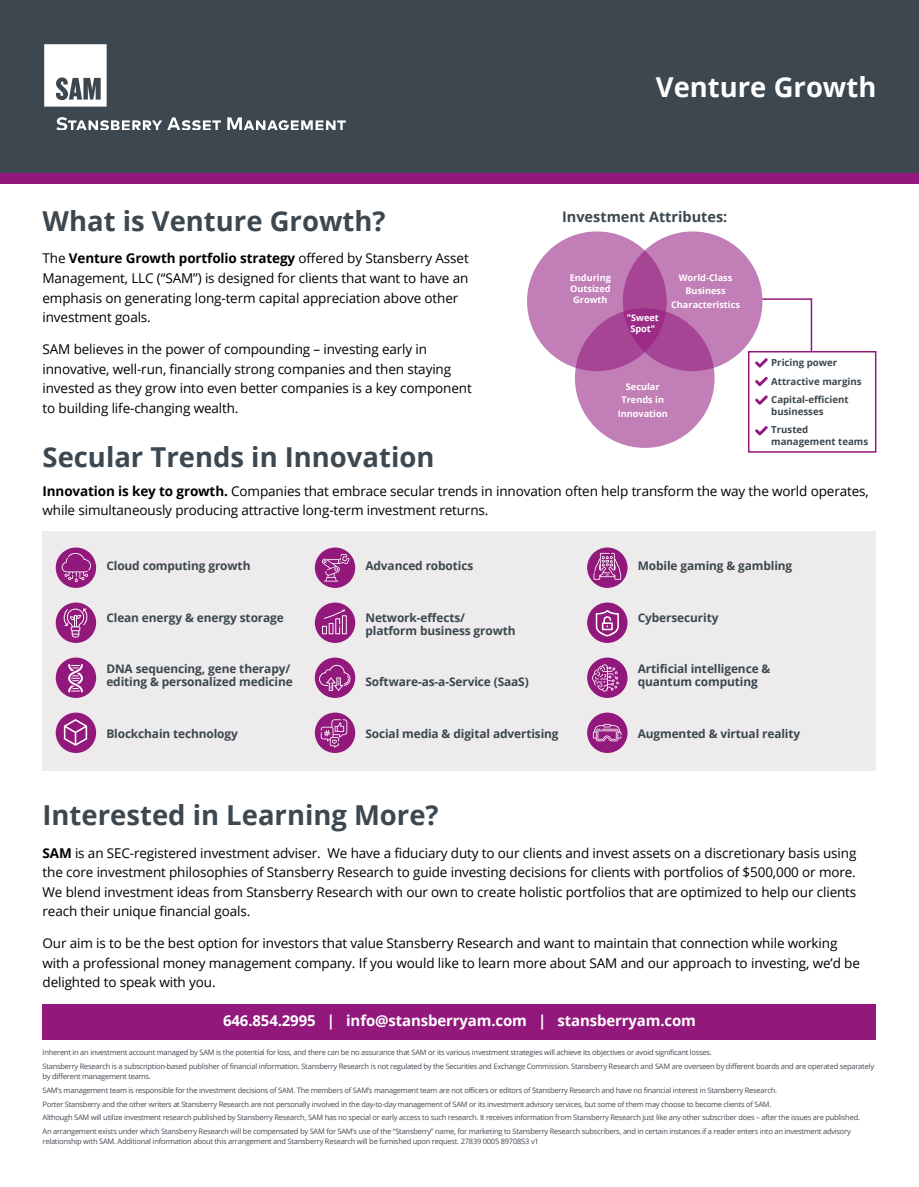
<style>
.page{position:relative;width:919px;height:1187px;background:#fff}
.page>*{position:absolute;margin:0;border:0;box-sizing:border-box;transform-origin:0 0}
.t1{font:700 27.45px "Open Sans";color:#3c474f}
.t2{font:700 27.45px "Open Sans";color:#fff}
.t3{font:700 15px "Open Sans";letter-spacing:-.01em;color:#fff}
.t4{font:700 14.4px "Open Sans";color:#3c474f}
.t5{font:13.5px/19.5px "Open Sans";letter-spacing:-.01em;color:#000}
.t6{font:700 11.85px/13.2px "Open Sans";letter-spacing:-.01em;color:#3c474f}
.t7{font:700 9.6px/18.6px "Open Sans";color:#3c474f}
.t8{font:700 9.15px/13.6px "Open Sans";color:#fff;text-align:center}
.t9{font:7.5px/13.6px "Open Sans";letter-spacing:-.03em;color:#4a4653}
.s1{font-weight:700}
</style>
<div class="page">
<div style="left:0;top:0;width:918px;height:173px;background:#3c474f"></div>
<div style="left:0;top:173px;width:918px;height:11px;background:#92187c"></div>
<svg style="left:44px;top:44px;width:63px;height:63px"></svg>
<svg style="left:56px;top:117px;width:165px;height:13px"></svg>
<svg style="left:227px;top:117px;width:119px;height:13px"></svg>
<div style="left:43px;top:1004px;width:833px;height:36px;background:#92187c"></div>
<div style="left:43px;top:531px;width:833px;height:240px;background:#edebeb"></div>
<div style="left:56px;top:547px;width:40px;height:41px;background:#92187c;border-radius:50%"></div>
<div style="left:315px;top:547px;width:40px;height:41px;background:#92187c;border-radius:50%"></div>
<div style="left:587px;top:547px;width:40px;height:41px;background:#92187c;border-radius:50%"></div>
<div style="left:56px;top:602px;width:40px;height:41px;background:#92187c;border-radius:50%"></div>
<div style="left:315px;top:602px;width:40px;height:41px;background:#92187c;border-radius:50%"></div>
<div style="left:587px;top:602px;width:40px;height:41px;background:#92187c;border-radius:50%"></div>
<div style="left:56px;top:657px;width:40px;height:41px;background:#92187c;border-radius:50%"></div>
<div style="left:315px;top:657px;width:40px;height:41px;background:#92187c;border-radius:50%"></div>
<div style="left:587px;top:657px;width:40px;height:41px;background:#92187c;border-radius:50%"></div>
<div style="left:56px;top:712px;width:40px;height:41px;background:#92187c;border-radius:50%"></div>
<div style="left:315px;top:712px;width:40px;height:41px;background:#92187c;border-radius:50%"></div>
<div style="left:587px;top:712px;width:40px;height:41px;background:#92187c;border-radius:50%"></div>
<svg style="left:62px;top:553px;width:29px;height:29px"></svg>
<svg style="left:63px;top:608px;width:25px;height:29px"></svg>
<svg style="left:68px;top:664px;width:15px;height:28px"></svg>
<svg style="left:64px;top:719px;width:23px;height:26px"></svg>
<svg style="left:322px;top:554px;width:27px;height:27px"></svg>
<svg style="left:321px;top:719px;width:26px;height:28px"></svg>
<svg style="left:319px;top:664px;width:31px;height:27px"></svg>
<svg style="left:322px;top:609px;width:25px;height:25px"></svg>
<svg style="left:593px;top:553px;width:28px;height:26px"></svg>
<svg style="left:595px;top:610px;width:24px;height:26px"></svg>
<svg style="left:592px;top:664px;width:27px;height:27px"></svg>
<svg style="left:593px;top:723px;width:28px;height:18px"></svg>
<svg style="left:755px;top:358px;width:12px;height:9px"></svg>
<svg style="left:755px;top:376px;width:12px;height:10px"></svg>
<svg style="left:755px;top:395px;width:12px;height:10px"></svg>
<svg style="left:755px;top:426px;width:12px;height:9px"></svg>
<div style="left:527px;top:231px;width:139px;height:140px;background:#c27eb6;border-radius:50%"></div>
<svg style="left:622px;top:231px;width:140px;height:140px;fill:#c27eb6"></svg>
<svg style="left:575px;top:308px;width:139px;height:140px;fill:#c27eb6"></svg>
<svg style="left:761px;top:297px;width:51px;height:54px"></svg>
<div style="left:747px;top:351px;width:129px;height:101px;border:2px solid #92187c"></div>
<h1 class="t1" style="left:43px;top:202px;width:344px">What is Venture Growth?</h1>
<h3 class="t5" style="left:43px;top:248px;width:427px">The <span class="s1">Venture Growth portfolio strategy</span> offered by Stansberry Asset Management, LLC (“SAM”) is designed for clients that want to have an emphasis on generating long-term capital appreciation above other investment goals.</h3>
<h3 class="t5" style="left:43px;top:339px;width:430px">SAM believes in the power of compounding – investing early in innovative, well-run, financially strong companies and then staying invested as they grow into even better companies is a key component to building life-changing wealth.</h3>
<h1 class="t1" style="left:43px;top:437px;width:393px">Secular Trends in Innovation</h1>
<h1 class="t2" style="left:655px;top:67px;width:222px">Venture Growth</h1>
<h3 class="t4" style="left:562px;top:206px;width:167px">Investment Attributes:</h3>
<p class="t8" style="left:569px;top:271px;width:43px;line-height:10.9px">Enduring<br>Outsized<br>Growth</p>
<p class="t8" style="left:671px;top:270px;width:70px">World-Class<br>Business<br>Characteristics</p>
<p class="t8" style="left:626px;top:312px;width:34px;line-height:10.9px">"Sweet<br>Spot"</p>
<p class="t8" style="left:617px;top:379px;width:52px">Secular<br>Trends in<br>Innovation</p>
<p class="t7" style="left:771px;top:353px;width:92px">Pricing power<br>Attractive margins<br>Capital-efficient</p>
<p class="t7" style="left:771px;top:401px;width:54px">businesses<br>Trusted</p>
<p class="t7" style="left:771px;top:432px;width:98px">management teams</p>
<h3 class="t5" style="left:43px;top:481px;width:827px"><span class="s1">Innovation is key to growth.</span> Companies that embrace secular trends in innovation often help transform the way the world operates, while simultaneously producing attractive long-term investment returns.</h3>
<h3 class="t6" style="left:106px;top:559px;width:146px">Cloud computing growth</h3>
<h3 class="t6" style="left:106px;top:610px;width:179px">Clean energy &amp; energy storage</h3>
<h3 class="t6" style="left:106px;top:662px;width:188px">DNA sequencing, gene therapy/ editing &amp; personalized medicine</h3>
<h3 class="t6" style="left:106px;top:726px;width:133px">Blockchain technology</h3>
<h3 class="t6" style="left:365px;top:559px;width:109px">Advanced robotics</h3>
<h3 class="t6" style="left:365px;top:610px;width:152px">Network-effects/ platform business growth</h3>
<h3 class="t6" style="left:365px;top:675px;width:165px">Software-as-a-Service (SaaS)</h3>
<h3 class="t6" style="left:365px;top:726px;width:195px">Social media &amp; digital advertising</h3>
<h3 class="t6" style="left:637px;top:559px;width:156px">Mobile gaming &amp; gambling</h3>
<h3 class="t6" style="left:637px;top:610px;width:82px">Cybersecurity</h3>
<h3 class="t6" style="left:637px;top:662px;width:134px">Artificial intelligence &amp; quantum computing</h3>
<h3 class="t6" style="left:637px;top:726px;width:164px">Augmented &amp; virtual reality</h3>
<h1 class="t1" style="left:43px;top:796px;width:397px">Interested in Learning More?</h1>
<p class="t5" style="left:43px;top:842px;width:815px;text-align:justify"><span class="s1">SAM</span> is an SEC-registered investment adviser. We have a fiduciary duty to our clients and invest assets on a discretionary basis using the core investment philosophies of Stansberry Research to guide investing decisions for clients with portfolios of $500,000 or more.<br>We blend investment ideas from Stansberry Research with our own to create holistic portfolios that are optimized to help our clients reach their unique financial goals.</p>
<p class="t5" style="left:43px;top:933px;width:818px">Our aim is to be the best option for investors that value Stansberry Research and want to maintain that connection while working with a professional money management company. If you would like to learn more about SAM and our approach to investing, we’d be delighted to speak with you.</p>
<h2 class="t3" style="left:223px;top:1009px;width:474px">646.854.2995 | info@stansberryam.com | stansberryam.com</h2>
<p class="t9" style="left:43px;top:1045px;width:833px">Inherent in an investment account managed by SAM is the potential for loss, and there can be no assurance that SAM or its various investment strategies will achieve its objectives or avoid significant losses.<br>Stansberry Research is a subscription-based publisher of financial information. Stansberry Research is not regulated by the Securities and Exchange Commission. Stansberry Research and SAM are overseen by different boards and are operated separately</p>
<p class="t9" style="left:43px;top:1069px;width:818px">by different management teams.<br>SAM’s management team is responsible for the investment decisions of SAM. The members of SAM’s management team are not officers or editors of Stansberry Research and have no financial interest in Stansberry Research.<br>Porter Stansberry and the other writers at Stansberry Research are not personally involved in the day-to-day management of SAM or its investment advisory services, but some of them may choose to become clients of SAM.<br>Although SAM will utilize investment research published by Stansberry Research, SAM has no special or early access to such research. It receives information from Stansberry Research just like any other subscriber does – after the issues are published.<br>An arrangement exists under which Stansberry Research will be compensated by SAM for SAM’s use of the “Stansberry” name, for marketing to Stansberry Research subscribers, and in certain instances if a reader enters into an investment advisory</p>
<p class="t9" style="left:43px;top:1134px;width:497px">relationship with SAM. Additional information about this arrangement and Stansberry Research will be furnished upon request. 27839 0005 8970853 v1</p>
</div>
